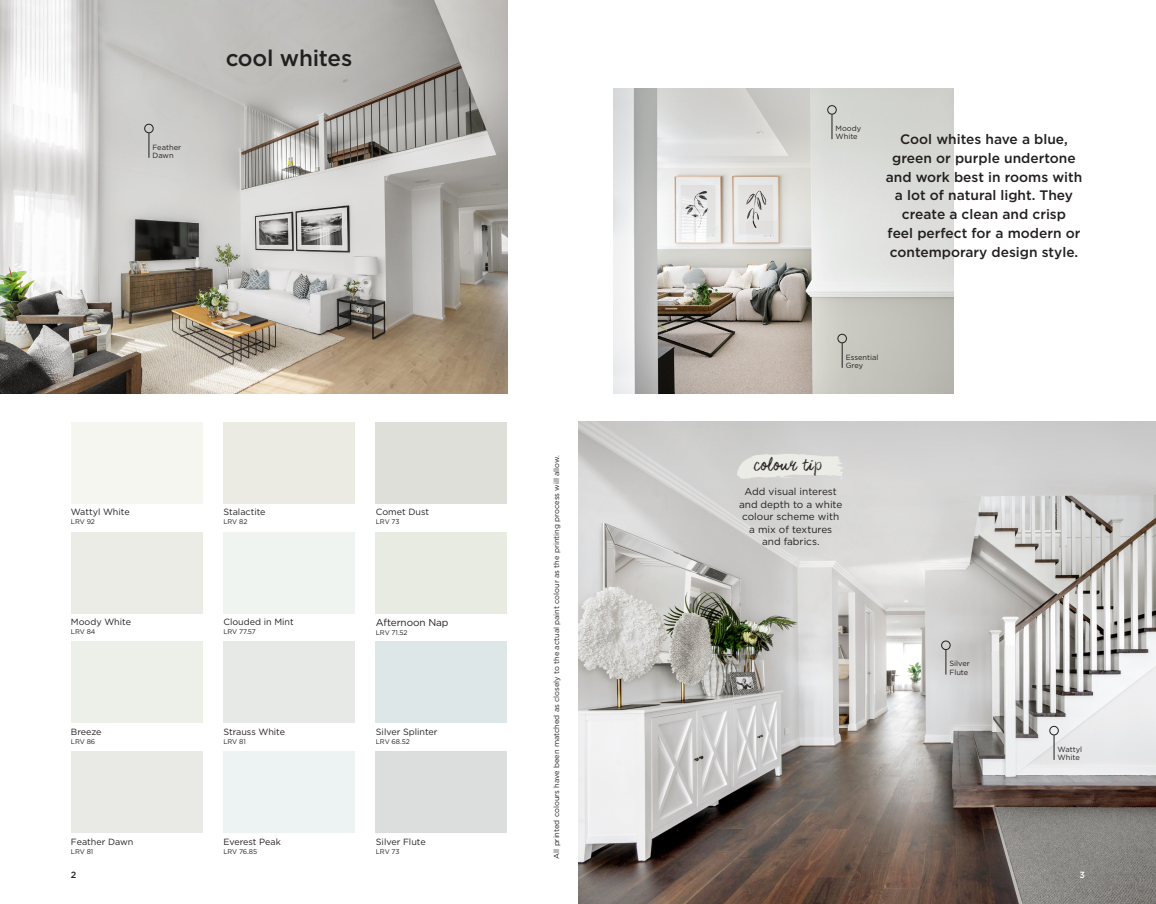
<style>
.page{position:relative;width:1156px;height:904px;background:#fff}
.page>*{position:absolute;margin:0;border:0;box-sizing:border-box;transform-origin:0 0}
.t1{font:500 22.5px "Gotham";letter-spacing:-.01em;color:#231f20}
.t2{font:16px "Coalhand Luke CG";color:#231f20}
.t3{font:500 13.75px/18.8px "Gotham";color:#231f20;text-align:center}
.t4{font:10px/12.5px "Gotham";color:#231f20;text-align:center}
.t5{font:9px "Gotham";color:#231f20}
.t6{font:500 9px "Gotham";color:#231f20}
.t7{font:500 9px "Gotham";color:#fff}
.t8{font:7.5px/8.1px "Gotham";color:#231f20}
.t9{font:6.75px "Gotham";letter-spacing:-.01em;color:#231f20}
</style>
<div class="page">
<img style="left:0;top:0;width:507px;height:393px">
<img style="left:578px;top:422px;width:577px;height:482px">
<svg style="left:736px;top:452px;width:108px;height:27px;background:#e4e4e0"></svg>
<img style="left:613px;top:89px;width:340px;height:304px">
<svg style="left:149px;top:133px;width:1px;height:25px"></svg>
<div style="left:144px;top:124px;width:9px;height:9px;border:1px solid #231f20;border-radius:50%"></div>
<svg style="left:945px;top:649px;width:1px;height:25px"></svg>
<div style="left:941px;top:641px;width:9px;height:8px;border:1px solid #231f20;border-radius:50%"></div>
<svg style="left:1053px;top:735px;width:1px;height:25px"></svg>
<div style="left:1049px;top:726px;width:9px;height:9px;border:1px solid #231f20;border-radius:50%"></div>
<svg style="left:841px;top:343px;width:1px;height:25px"></svg>
<div style="left:837px;top:334px;width:9px;height:9px;border:1px solid #231f20;border-radius:50%"></div>
<svg style="left:831px;top:114px;width:1px;height:25px"></svg>
<div style="left:827px;top:105px;width:9px;height:9px;border:1px solid #231f20;border-radius:50%"></div>
<div style="left:71px;top:422px;width:131px;height:81px;background:#f6f6f1"></div>
<div style="left:71px;top:531px;width:131px;height:82px;background:#ecece7"></div>
<div style="left:71px;top:641px;width:131px;height:82px;background:#edefe9"></div>
<div style="left:71px;top:751px;width:131px;height:82px;background:#e9e9e5"></div>
<div style="left:223px;top:422px;width:131px;height:81px;background:#ebebe3"></div>
<div style="left:223px;top:531px;width:131px;height:82px;background:#eff4f0"></div>
<div style="left:223px;top:641px;width:131px;height:82px;background:#e7e9e7"></div>
<div style="left:223px;top:751px;width:131px;height:82px;background:#edf3f3"></div>
<div style="left:376px;top:422px;width:131px;height:81px;background:#dfdfd9"></div>
<div style="left:376px;top:531px;width:131px;height:82px;background:#e8ebe1"></div>
<div style="left:376px;top:641px;width:131px;height:82px;background:#dde7e7"></div>
<div style="left:376px;top:751px;width:131px;height:82px;background:#dcdede"></div>
<h1 class="t1" style="left:226px;top:43px;width:128px">cool whites</h1>
<p class="t8" style="left:152px;top:143px;width:30px">Feather<br>Dawn</p>
<p class="t8" style="left:835px;top:124px;width:27px">Moody<br>White</p>
<p class="t3" style="left:885px;top:130px;width:198px">Cool whites have a blue, green or purple undertone and work best in rooms with a lot of natural light. They create a clean and crisp<br>feel perfect for a modern or contemporary design style.</p>
<p class="t8" style="left:845px;top:353px;width:34px">Essential<br>Grey</p>
<p class="t5" style="left:71px;top:506px;width:60px">Wattyl White</p>
<p class="t9" style="left:71px;top:517px;width:26px">LRV 92</p>
<p class="t5" style="left:223px;top:506px;width:44px">Stalactite</p>
<p class="t9" style="left:223px;top:517px;width:25px">LRV 82</p>
<p class="t5" style="left:376px;top:506px;width:55px">Comet Dust</p>
<p class="t9" style="left:376px;top:517px;width:25px">LRV 73</p>
<p class="t5" style="left:71px;top:616px;width:62px">Moody White</p>
<p class="t9" style="left:71px;top:627px;width:26px">LRV 84</p>
<p class="t5" style="left:223px;top:616px;width:72px">Clouded in Mint</p>
<p class="t9" style="left:223px;top:627px;width:34px">LRV 77.57</p>
<p class="t4" style="left:376px;top:616px;width:74px">Afternoon Nap</p>
<p class="t9" style="left:376px;top:628px;width:33px">LRV 71.52</p>
<p class="t5" style="left:71px;top:726px;width:32px">Breeze</p>
<p class="t9" style="left:71px;top:737px;width:26px">LRV 86</p>
<p class="t5" style="left:223px;top:726px;width:63px">Strauss White</p>
<p class="t9" style="left:223px;top:737px;width:24px">LRV 81</p>
<p class="t5" style="left:376px;top:726px;width:63px">Silver Splinter</p>
<p class="t9" style="left:376px;top:737px;width:35px">LRV 68.52</p>
<p class="t5" style="left:71px;top:836px;width:64px">Feather Dawn</p>
<p class="t9" style="left:71px;top:846px;width:24px">LRV 81</p>
<p class="t5" style="left:223px;top:836px;width:59px">Everest Peak</p>
<p class="t9" style="left:223px;top:846px;width:35px">LRV 76.85</p>
<p class="t5" style="left:376px;top:836px;width:51px">Silver Flute</p>
<p class="t9" style="left:376px;top:846px;width:25px">LRV 73</p>
<p class="t8" style="left:552px;top:858px;width:404px;rotate:-90deg">All printed colours have been matched as closely to the actual paint colour as the printing process will allow.</p>
<p class="t2" style="left:753px;top:455px;width:70px">colour tip</p>
<p class="t4" style="left:738px;top:485px;width:105px">Add visual interest and depth to a white colour scheme with a mix of textures and fabrics.</p>
<p class="t8" style="left:949px;top:659px;width:22px">Silver<br>Flute</p>
<p class="t8" style="left:1057px;top:745px;width:26px">Wattyl<br>White</p>
<p class="t6" style="left:71px;top:869px;width:7px">2</p>
<p class="t7" style="left:1079px;top:869px;width:7px">3</p>
</div>
